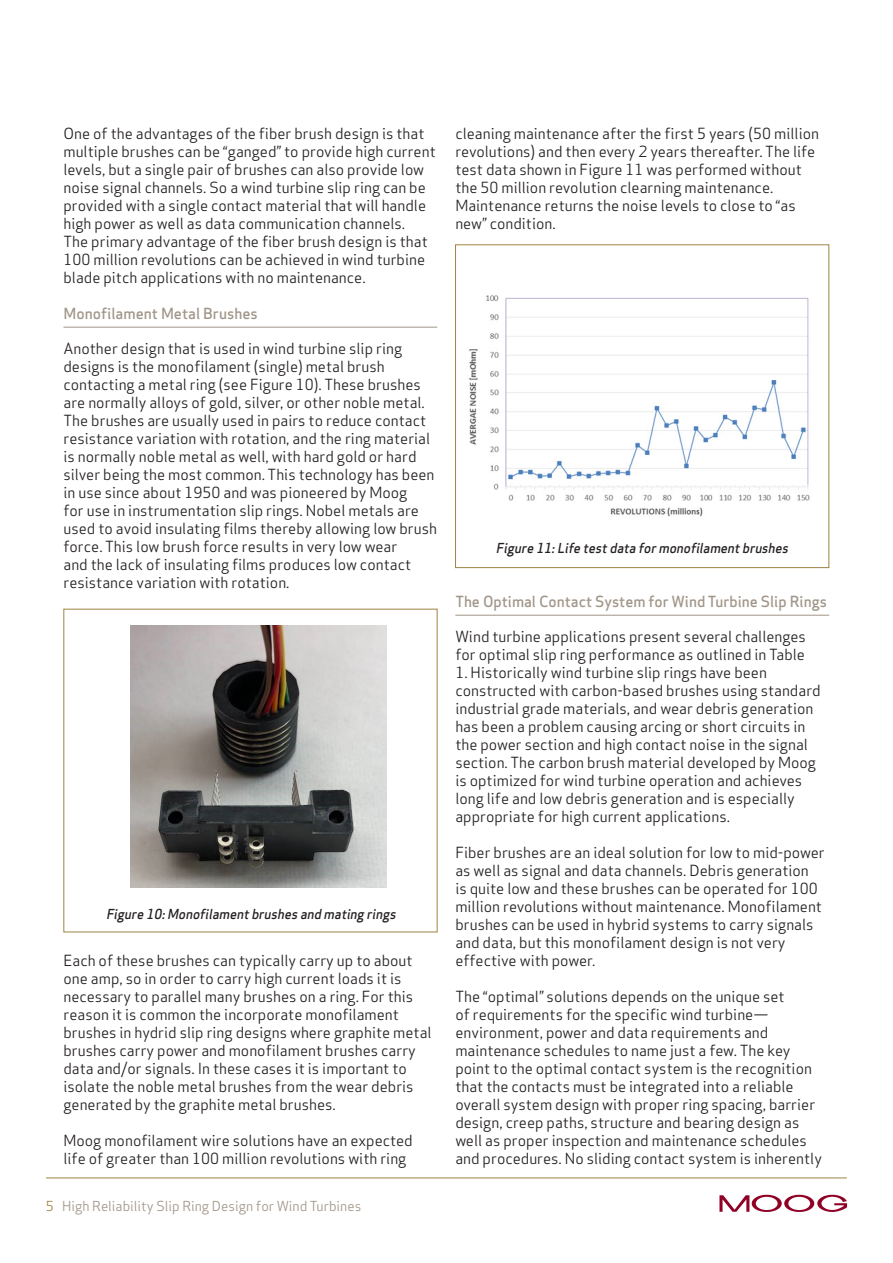
<style>
.page{position:relative;width:893px;height:1263px;background:#fff}
.page>*{position:absolute;margin:0;border:0;box-sizing:border-box;transform-origin:0 0}
.t1{font:15px/18px "Apex Sans";color:#231f20}
.t2{font:500 15px "Apex Sans";color:#a19689}
.t3{font:italic 500 13.5px "Apex Sans";color:#231f20;scale:.96 1}
.t4{font:13.5px "Apex Sans";color:#a19689}
.s1{color:#9f8344}
</style>
<div class="page">
<svg style="left:719px;top:1195px;width:128px;height:17px"></svg>
<hr style="left:46px;top:1178px;width:801px;height:1px;background:#9f8344">
<hr style="left:63px;top:327px;width:374px;height:1px;background:#a19689">
<hr style="left:455px;top:615px;width:374px;height:1px;background:#a19689">
<img style="left:130px;top:625px;width:257px;height:262px">
<img style="left:469px;top:295px;width:341px;height:222px">
<div style="left:455px;top:245px;width:374px;height:323px;border:1px solid #9f8344"></div>
<p class="t1" style="left:63px;top:123px;width:374px">One of the advantages of the fiber brush design is that multiple brushes can be “ganged” to provide high current levels, but a single pair of brushes can also provide low noise signal channels. So a wind turbine slip ring can be provided with a single contact material that will handle high power as well as data communication channels.</p>
<p class="t1" style="left:63px;top:231px;width:366px">The primary advantage of the fiber brush design is that<br>100 million revolutions can be achieved in wind turbine blade pitch applications with no maintenance.</p>
<p class="t2" style="left:63px;top:300px;width:196px">Monofilament Metal Brushes</p>
<p class="t1" style="left:63px;top:338px;width:375px">Another design that is used in wind turbine slip ring designs is the monofilament (single) metal brush contacting a metal ring (see Figure 10). These brushes are normally alloys of gold, silver, or other noble metal.<br>The brushes are usually used in pairs to reduce contact resistance variation with rotation, and the ring material is normally noble metal as well, with hard gold or hard silver being the most common. This technology has been in use since about 1950 and was pioneered by Moog<br>for use in instrumentation slip rings. Nobel metals are used to avoid insulating films thereby allowing low brush force. This low brush force results in very low wear<br>and the lack of insulating films produces low contact resistance variation with rotation.</p>
<p class="t3" style="left:106px;top:902px;width:307px">Figure 10:Monofilamentbrushesand mating rings</p>
<p class="t1" style="left:63px;top:950px;width:370px">Each of these brushes can typically carry up to about one amp, so in order to carry high current loads it is necessary to parallel many brushes on a ring. For this reason it is common the incorporate monofilament brushes in hydrid slip ring designs where graphite metal brushes carry power and monofilament brushes carry data and/or signals. In these cases it is important to isolate the noble metal brushes from the wear debris generated by the graphite metal brushes.</p>
<p class="t1" style="left:63px;top:1130px;width:351px">Moog monofilament wire solutions have an expected</p>
<p class="t1" style="left:63px;top:1148px;width:344px">life of greater than 100 million revolutions with ring</p>
<p class="t4" style="left:46px;top:1195px;width:317px"><span class="s1">5</span> High Reliability Slip Ring Design for Wind Turbines</p>
<p class="t1" style="left:455px;top:123px;width:365px">cleaning maintenance after the first 5 years (50 million revolutions) and then every 2 years thereafter. The life test data shown in Figure 11 was performed without the 50 million revolution clearning maintenance.<br>Maintenance returns the noise levels to close to “as new” condition.</p>
<p class="t3" style="left:496px;top:536px;width:310px">Figure 11:Life testdata formonofilamentbrushes</p>
<p class="t2" style="left:455px;top:588px;width:373px">The Optimal Contact System for Wind Turbine Slip Rings</p>
<p class="t1" style="left:455px;top:626px;width:352px">Wind turbine applications present several challenges for optimal slip ring performance as outlined in Table</p>
<p class="t1" style="left:455px;top:662px;width:367px">1. Historically wind turbine slip rings have been constructed with carbon-based brushes using standard industrial grade materials, and wear debris generation has been a problem causing arcing or short circuits in the power section and high contact noise in the signal section. The carbon brush material developed by Moog is optimized for wind turbine operation and achieves long life and low debris generation and is especially appropriate for high current applications.</p>
<p class="t1" style="left:455px;top:842px;width:371px">Fiber brushes are an ideal solution for low to mid-power as well as signal and data channels. Debris generation<br>is quite low and these brushes can be operated for 100 million revolutions without maintenance. Monofilament brushes can be used in hybrid systems to carry signals and data, but this monofilament design is not very effective with power.</p>
<p class="t1" style="left:455px;top:986px;width:368px">The “optimal” solutions depends on the unique set<br>of requirements for the specific wind turbine— environment, power and data requirements and maintenance schedules to name just a few. The key point to the optimal contact system is the recognition that the contacts must be integrated into a reliable overall system design with proper ring spacing, barrier design, creep paths, structure and bearing design as well as proper inspection and maintenance schedules and procedures. No sliding contact system is inherently</p>
</div>
